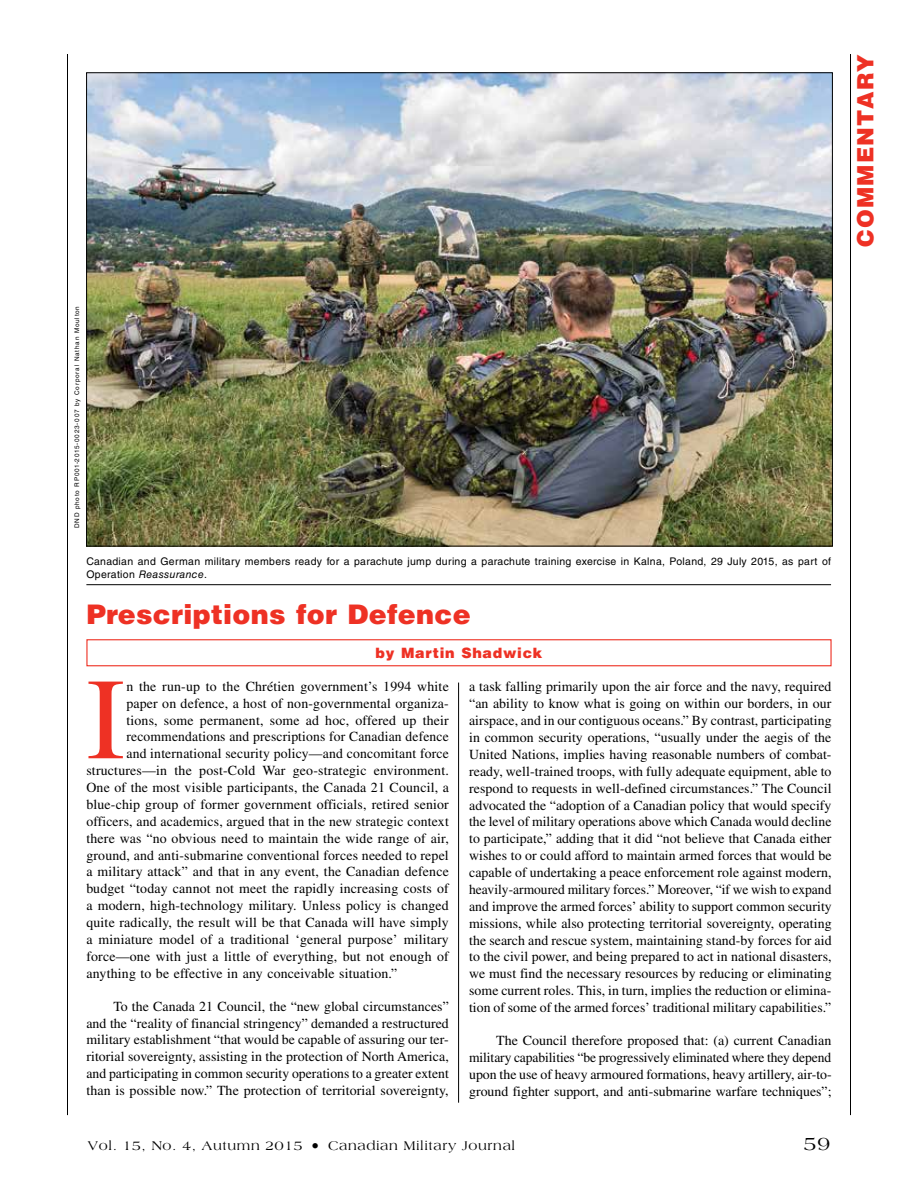
<style>
.page{position:relative;width:918px;height:1188px;background:#fff}
.page>*{position:absolute;margin:0;border:0;box-sizing:border-box;transform-origin:0 0}
.t1{font:115.8px "Times LT Std";color:#ee3124}
.t2{font:900 27px "Helvetica LT Std";letter-spacing:.01em;color:#ee3124}
.t3{font:900 22.5px "Helvetica LT Std";letter-spacing:.05em;color:#ee3124}
.t4{font:19.5px "Americana Std";color:#000}
.t5{font:900 14.25px "Helvetica LT Std";letter-spacing:.05em;color:#ee3124}
.t6{font:13.8px/17px "Times LT Std";letter-spacing:.015em;color:#000;text-align:justify}
.t7{font:13.5px "Americana Std";letter-spacing:.05em;color:#000}
.t8{font:10.5px/12.8px "Helvetica LT Std";letter-spacing:.03em;color:#000}
.t9{font:6.3px "Helvetica LT Std";letter-spacing:.125em;color:#000}
.s1{font-style:italic}
.s2{font-size:16.5px}
</style>
<div class="page">
<hr style="left:850px;top:54px;width:1px;height:1061px;background:#000">
<hr style="left:67px;top:54px;width:1px;height:1061px;background:#000">
<div style="left:86px;top:639px;width:746px;height:27px;border:1px solid #ee3124"></div>
<hr style="left:458px;top:683px;width:1px;height:420px;background:#000">
<img style="left:88px;top:74px;width:743px;height:470px">
<hr style="left:86px;top:584px;width:745px;height:1px;background:#000">
<p class="t9" style="left:73px;top:528px;width:224px;rotate:-90deg">DND photo RP001-2015-0023-007 by Corporal Nathan Moulton</p>
<p class="t8" style="left:86px;top:555px;width:746px">Canadian and German military members ready for a parachute jump during a parachute training exercise in Kalna, Poland, 29 July 2015, as part of<br>Operation <span class="s1">Reassurance</span>.</p>
<h2 class="t2" style="left:86px;top:597px;width:386px">Prescriptions for Defence</h2>
<p class="t5" style="left:376px;top:644px;width:168px">by Martin Shadwick</p>
<h1 class="t1" style="left:86px;top:654px;width:40px">I</h1>
<p class="t6" style="left:126px;top:678px;width:324px">n the run-up to the Chrétien government’s 1994 white</p>
<p class="t6" style="left:469px;top:678px;width:364px">a task falling primarily upon the air force and the navy, required “an ability to know what is going on within our borders, in our airspace, and in our contiguous oceans.” By contrast, participating in common security operations, “usually under the aegis of the United Nations, implies having reasonable numbers of combat&shy;ready, well-trained troops, with fully adequate equipment, able to respond to requests in well-defined circumstances.” The Council advocated the “adoption of a Canadian policy that would specify the level of military operations above which Canada would decline to participate,” adding that it did “not believe that Canada either wishes to or could afford to maintain armed forces that would be capable of undertaking a peace enforcement role against modern, heavily-armoured military forces.” Moreover, “if we wish to expand and improve the armed forces’ ability to support common security missions, while also protecting territorial sovereignty, operating the search and rescue system, maintaining stand-by forces for aid to the civil power, and being prepared to act in national disasters, we must find the necessary resources by reducing or eliminating some current roles. This, in turn, implies the reduction or elimina&shy;tion of some of the armed forces’ traditional military capabilities.”</p>
<p class="t6" style="left:469px;top:1032px;width:364px;text-indent:27px">The Council therefore proposed that: (a) current Canadian military capabilities “be progressively eliminated where they depend upon the use of heavy armoured formations, heavy artillery, air-to&shy;ground fighter support, and anti-submarine warfare techniques”;</p>
<p class="t6" style="left:126px;top:694px;width:324px">paper on defence, a host of non-governmental organiza-</p>
<p class="t6" style="left:126px;top:711px;width:324px">tions, some permanent, some ad hoc, offered up their</p>
<p class="t6" style="left:126px;top:728px;width:324px">recommendations and prescriptions for Canadian defence</p>
<p class="t6" style="left:126px;top:745px;width:324px">and international security policy—and concomitant force</p>
<p class="t6" style="left:86px;top:762px;width:364px">structures—in the post-Cold War geo-strategic environment.</p>
<p class="t6" style="left:86px;top:779px;width:364px">One of the most visible participants, the Canada 21 Council, a</p>
<p class="t6" style="left:86px;top:796px;width:364px">blue-chip group of former government officials, retired senior</p>
<p class="t6" style="left:86px;top:813px;width:364px">officers, and academics, argued that in the new strategic context</p>
<p class="t6" style="left:86px;top:829px;width:364px">there was “no obvious need to maintain the wide range of air,</p>
<p class="t6" style="left:86px;top:846px;width:364px">ground, and anti-submarine conventional forces needed to repel</p>
<p class="t6" style="left:86px;top:863px;width:364px">a military attack” and that in any event, the Canadian defence</p>
<p class="t6" style="left:86px;top:880px;width:364px">budget “today cannot not meet the rapidly increasing costs of</p>
<p class="t6" style="left:86px;top:897px;width:364px">a modern, high-technology military. Unless policy is changed</p>
<p class="t6" style="left:86px;top:914px;width:364px">quite radically, the result will be that Canada will have simply</p>
<p class="t6" style="left:86px;top:931px;width:364px">a miniature model of a traditional ‘general purpose’ military</p>
<p class="t6" style="left:86px;top:948px;width:364px">force—one with just a little of everything, but not enough of</p>
<p class="t6" style="left:86px;top:964px;width:313px">anything to be effective in any conceivable situation.”</p>
<p class="t6" style="left:86px;top:998px;width:364px;text-indent:27px">To the Canada 21 Council, the “new global circumstances” and the “reality of financial stringency” demanded a restructured military establishment “that would be capable of assuring our ter&shy;ritorial sovereignty, assisting in the protection of North America, and participating in common security operations to a greater extent than is possible now.” The protection of territorial sovereignty,</p>
<p class="t7" style="left:88px;top:1138px;width:429px">Vol. 15, No. 4, Autumn 2015 <span class="s2">•</span> Canadian Military Journal</p>
<h3 class="t4" style="left:804px;top:1132px;width:28px">59</h3>
<h3 class="t3" style="left:851px;top:247px;width:194px;rotate:-90deg">Commentary</h3>
</div>
